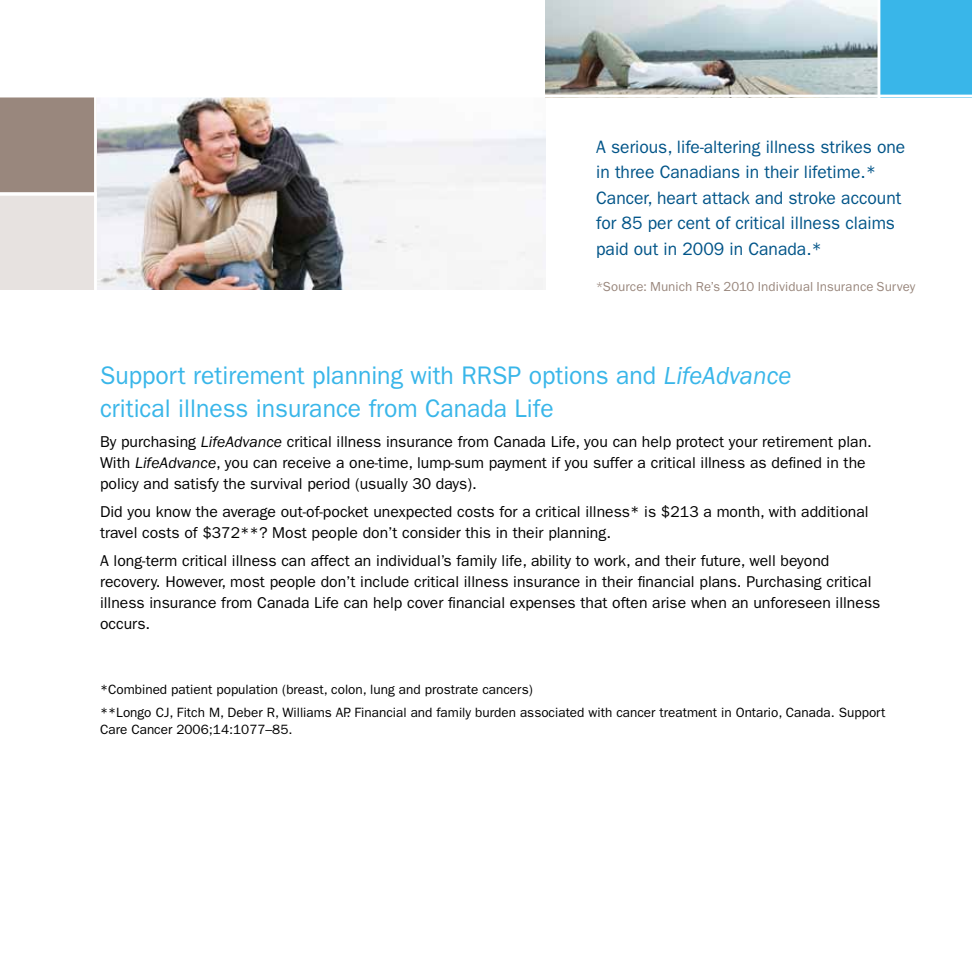
<style>
.page{position:relative;width:972px;height:972px;background:#fff}
.page>*{position:absolute;margin:0;border:0;box-sizing:border-box;transform-origin:0 0}
.t1{font:25.5px/33px "ITC Franklin Gothic Std";color:#39b6e9}
.t2{font:18px/25.5px "ITC Franklin Gothic Std";color:#005488}
.t3{font:15.75px/21px "ITC Franklin Gothic Std";color:#000}
.t4{font:13.5px/23.2px "ITC Franklin Gothic Std";color:#000}
.t5{font:13.5px "Franklin Got ITC";color:#99877d}
.s1{font-style:italic}
</style>
<div class="page">
<img style="left:97px;top:97px;width:449px;height:193px">
<img style="left:546px;top:0;width:332px;height:95px">
<div style="left:880px;top:0;width:92px;height:97px;background:#39b6e9"></div>
<div style="left:0;top:96px;width:97px;height:97px;background:#99877d"></div>
<div style="left:0;top:193px;width:97px;height:97px;background:#e7e2e0"></div>
<hr style="left:94px;top:19px;width:3px;height:309px;background:#fff">
<hr style="left:0;top:95px;width:972px;height:2px;background:#fff">
<hr style="left:0;top:193px;width:97px;height:3px;background:#fff">
<p class="t2" style="left:596px;top:134px;width:311px">A serious, life-altering illness strikes one in three Canadians in their lifetime.* Cancer, heart attack and stroke account for 85 per cent of critical illness claims paid out in 2009 in Canada.*</p>
<p class="t5" style="left:596px;top:278px;width:321px">*Source: M unich Re’s 2010 I ndividual I nsurance Survey</p>
<h1 class="t1" style="left:100px;top:359px;width:693px">Support retirement planning with RRSP options and <span class="s1">LifeAdvance </span>critical illness insurance from Canada Life</h1>
<p class="t3" style="left:100px;top:431px;width:773px">By purchasing <span class="s1">LifeAdvance</span> critical illness insurance from Canada Life, you can help protect your retirement plan.<br>With <span class="s1">LifeAdvance</span>, you can receive a one-time, lump-sum payment if you suffer a critical illness as defined in the policy and satisfy the survival period (usually 30 days).</p>
<p class="t3" style="left:100px;top:501px;width:770px">Did you know the average out-of-pocket unexpected costs for a critical illness* is $213 a month, with additional travel costs of $372**? Most people don’t consider this in their planning.</p>
<p class="t3" style="left:100px;top:550px;width:782px">A long-term critical illness can affect an individual’s family life, ability to work, and their future, well beyond recovery. However, most people don’t include critical illness insurance in their financial plans. Purchasing critical illness insurance from Canada Life can help cover financial expenses that often arise when an unforeseen illness occurs.</p>
<p class="t4" style="left:100px;top:678px;width:787px">*Combined patient population (breast, colon, lung and prostrate cancers)<br>**Longo CJ, Fitch M, Deber R, Williams AP. Financial and family burden associated with cancer treatment in Ontario, Canada. Support</p>
<p class="t4" style="left:100px;top:718px;width:194px">Care Cancer 2006;14:1077–85.</p>
</div>
